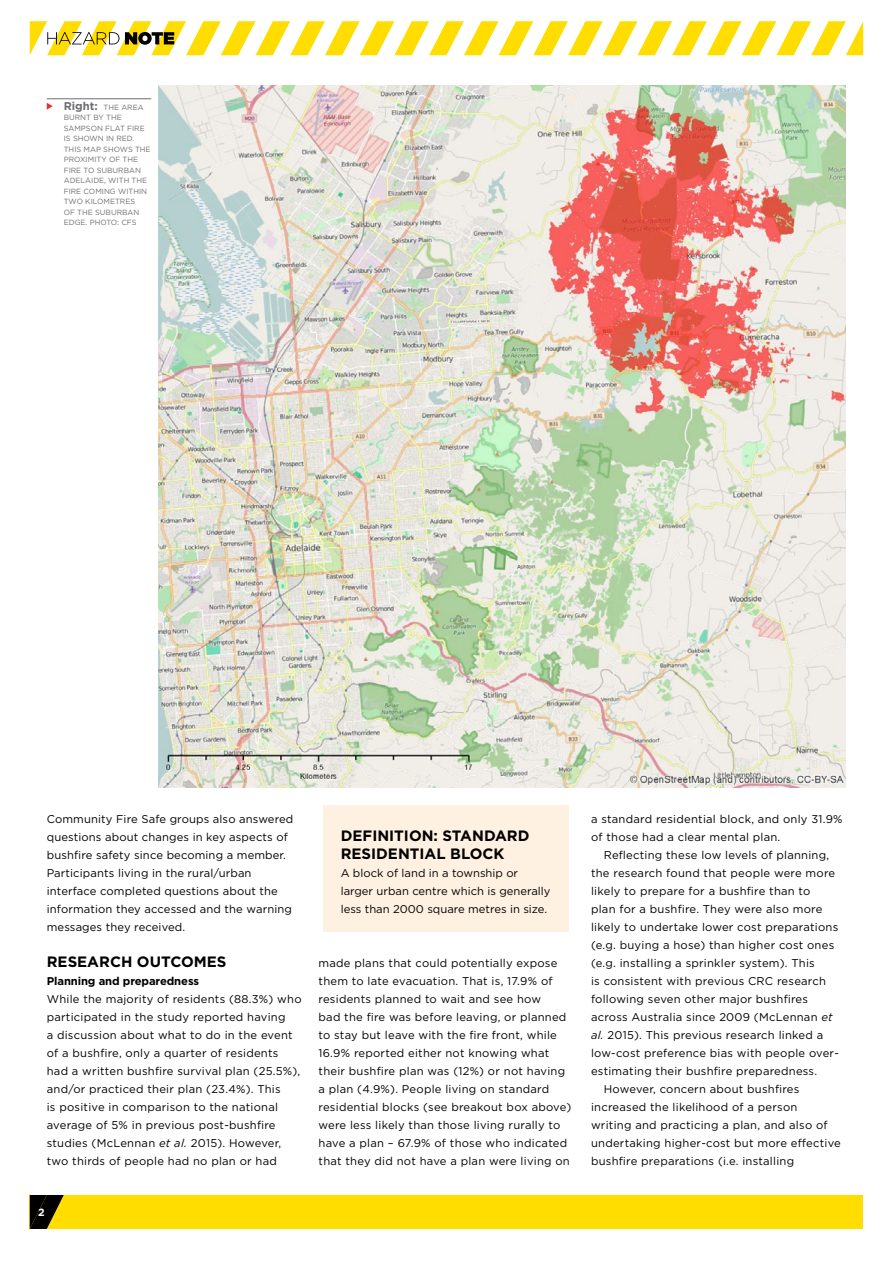
<style>
.page{position:relative;width:893px;height:1263px;background:#fff}
.page>*{position:absolute;margin:0;border:0;box-sizing:border-box;transform-origin:0 0}
.t1{font:700 15px/18px "Gotham";color:#000}
.t2{font:11.25px/18px "Gotham";letter-spacing:.02em;color:#000}
.t3{font:11.25px/18px "Gotham";color:#000}
.t4{font:700 11.25px "Gotham";letter-spacing:-.01em;color:#000}
.t5{font:700 10.5px "Gotham";color:#fff}
.t6{font:7.5px/10.5px "Gotham";color:#6d6e71}
.s1{font-weight:700;font-size:11.25px}
.s2{font-style:italic}
</style>
<div class="page">
<img style="left:159px;top:85px;width:687px;height:702px">
<hr style="left:47px;top:99px;width:104px;height:1px;background:#6d6e71">
<svg style="left:47px;top:103px;width:6px;height:7px"></svg>
<div style="left:324px;top:805px;width:245px;height:126px;background:#fff1e2"></div>
<div style="left:30px;top:1195px;width:833px;height:34px;background:#fd0"></div>
<svg style="left:30px;top:1195px;width:34px;height:34px"></svg>
<svg style="left:30px;top:21px;width:833px;height:34px"></svg>
<p class="t6" style="left:64px;top:102px;width:88px"><span class="s1">Right:</span> THE AREA<br>BURNT BY THE<br>SAMPSON FLAT FIRE<br>IS SHOWN IN RED.<br>THIS MAP SHOWS THE<br>PROXIMITY OF THE<br>FIRE TO SUBURBAN<br>ADELAIDE, WITH THE<br>FIRE COMING WITHIN<br>TWO KILOMETRES<br>OF THE SUBURBAN<br>EDGE. PHOTO: CFS</p>
<p class="t2" style="left:47px;top:810px;width:248px">Community Fire Safe groups also answered questions about changes in key aspects of bushfire safety since becoming a member.<br>Participants living in the rural/urban interface completed questions about the information they accessed and the warning messages they received.</p>
<h1 class="t1" style="left:47px;top:953px;width:181px">RESEARCH OUTCOMES</h1>
<p class="t4" style="left:47px;top:974px;width:154px">Planning and preparedness</p>
<p class="t2" style="left:47px;top:990px;width:256px">While the majority of residents (88.3%) who participated in the study reported having<br>a discussion about what to do in the event of a bushfire, only a quarter of residents had a written bushfire survival plan (25.5%), and/or practiced their plan (23.4%). This<br>is positive in comparison to the national average of 5% in previous post-bushfire studies (McLennan <span class="s2">et al.</span> 2015). However, two thirds of people had no plan or had</p>
<p class="t5" style="left:38px;top:1205px;width:8px">2</p>
<h1 class="t1" style="left:341px;top:827px;width:190px">DEFINITION: STANDARD<br>RESIDENTIAL BLOCK</h1>
<p class="t3" style="left:341px;top:864px;width:211px">A block of land in a township or larger urban centre which is generally less than 2000 square metres in size.</p>
<p class="t2" style="left:319px;top:954px;width:254px">made plans that could potentially expose them to late evacuation. That is, 17.9% of residents planned to wait and see how<br>bad the fire was before leaving, or planned to stay but leave with the fire front, while 16.9% reported either not knowing what their bushfire plan was (12%) or not having a plan (4.9%). People living on standard residential blocks (see breakout box above) were less likely than those living rurally to have a plan – 67.9% of those who indicated that they did not have a plan were living on</p>
<p class="t2" style="left:591px;top:810px;width:253px">a standard residential block, and only 31.9% of those had a clear mental plan.</p>
<p class="t2" style="left:604px;top:846px;width:227px">Reflecting these low levels of planning,</p>
<p class="t2" style="left:591px;top:864px;width:246px">the research found that people were more</p>
<p class="t2" style="left:591px;top:882px;width:221px">likely to prepare for a bushfire than to</p>
<p class="t2" style="left:591px;top:900px;width:233px">plan for a bushfire. They were also more</p>
<p class="t2" style="left:591px;top:918px;width:249px">likely to undertake lower cost preparations</p>
<p class="t2" style="left:591px;top:936px;width:245px">(e.g. buying a hose) than higher cost ones</p>
<p class="t2" style="left:591px;top:954px;width:225px">(e.g. installing a sprinkler system). This</p>
<p class="t2" style="left:591px;top:972px;width:237px">is consistent with previous CRC research</p>
<p class="t2" style="left:591px;top:990px;width:219px">following seven other major bushfires</p>
<p class="t2" style="left:591px;top:1008px;width:243px">across Australia since 2009 (McLennan <span class="s2">et</span></p>
<p class="t2" style="left:591px;top:1026px;width:234px"><span class="s2">al.</span> 2015). This previous research linked a</p>
<p class="t2" style="left:591px;top:1044px;width:249px">low-cost preference bias with people over-</p>
<p class="t2" style="left:591px;top:1062px;width:228px">estimating their bushfire preparedness.</p>
<p class="t2" style="left:604px;top:1080px;width:197px">However, concern about bushfires</p>
<p class="t2" style="left:591px;top:1098px;width:208px">increased the likelihood of a person</p>
<p class="t2" style="left:591px;top:1116px;width:238px">writing and practicing a plan, and also of</p>
<p class="t2" style="left:591px;top:1134px;width:251px">undertaking higher-cost but more effective</p>
<p class="t2" style="left:591px;top:1152px;width:205px">bushfire preparations (i.e. installing</p>
</div>
